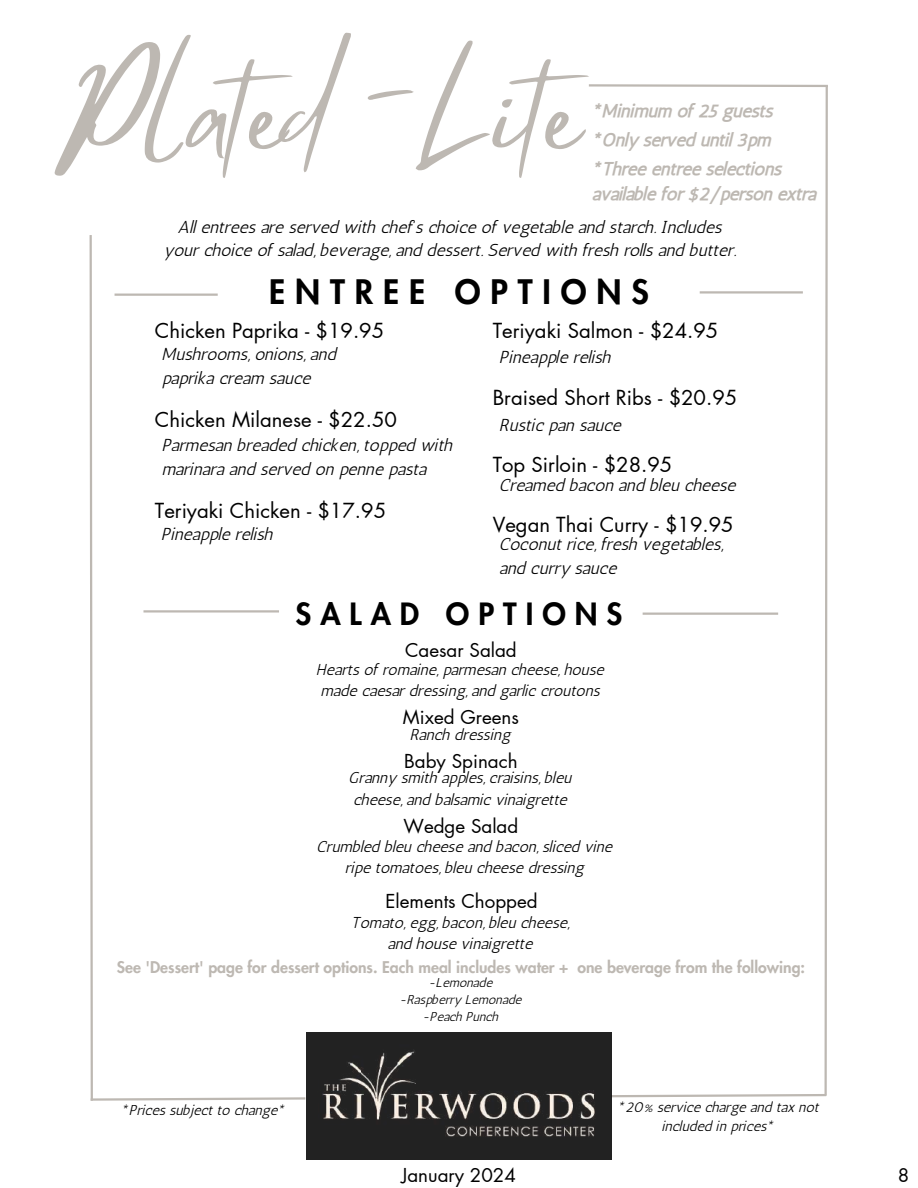
<style>
.page{position:relative;width:918px;height:1188px;background:#fff}
.page>*{position:absolute;margin:0;border:0;box-sizing:border-box;transform-origin:0 0}
.t1{font:113.1px "Mistrully";color:#bdb8b2}
.t2{font:800 33px "Futura LT Pro";letter-spacing:.3em;color:#000}
.t3{font:800 30px "Futura LT Pro";letter-spacing:.3em;color:#000}
.t4{font:20.25px "Futura LT Pro";color:#000}
.t5{font:18.75px "Futura LT Pro";color:#000}
.t6{font:18.6px "Futura LT Pro";color:#000}
.t7{font:18px/24.8px "CA Generated";color:#bdb8b2}
.t8{font:17.25px/23.7px "CA Generated";color:#000}
.t9{font:15.75px/21.3px "CA Generated";color:#000}
.t10{font:800 15.75px "Futura LT Pro";color:#bdb8b2}
.t11{font:14.25px/19.2px "CA Generated";color:#000;text-align:center}
.t12{font:12.75px/17.1px "CA Generated";color:#000;text-align:center}
</style>
<div class="page">
<svg style="left:587px;top:84px;width:241px;height:1014px"></svg>
<img style="left:307px;top:1033px;width:304px;height:127px">
<svg style="left:89px;top:235px;width:219px;height:868px"></svg>
<hr style="left:115px;top:294px;width:103px;height:2px;background:#bdb8b2">
<hr style="left:700px;top:291px;width:103px;height:3px;background:#bdb8b2">
<hr style="left:143px;top:610px;width:136px;height:3px;background:#bdb8b2">
<hr style="left:643px;top:613px;width:135px;height:2px;background:#bdb8b2">
<h1 class="t1" style="left:58px;top:24px;width:550px">Plated -Lite</h1>
<p class="t7" style="left:593px;top:98px;width:182px">*Minimum of 25 guests</p>
<p class="t7" style="left:593px;top:127px;width:180px">*Only served until 3pm</p>
<p class="t7" style="left:593px;top:156px;width:225px">*Three entree selections available for $2/person extra</p>
<p class="t8" style="left:165px;top:215px;width:573px;text-align:center">All entrees are served with chef's choice of vegetable and starch. Includes your choice of salad, beverage, and dessert. Served with fresh rolls and butter.</p>
<h2 class="t2" style="left:269px;top:277px;width:381px">ENTREE OPTIONS</h2>
<p class="t4" style="left:155px;top:322px;width:231px">Chicken Paprika - $19.95</p>
<p class="t8" style="left:163px;top:343px;width:176px">Mushrooms, onions, and paprika cream sauce</p>
<p class="t4" style="left:155px;top:410px;width:244px">Chicken Milanese - $22.50</p>
<p class="t8" style="left:163px;top:434px;width:292px">Parmesan breaded chicken, topped with marinara and served on penne pasta</p>
<p class="t4" style="left:493px;top:322px;width:227px">Teriyaki Salmon - $24.95</p>
<p class="t8" style="left:500px;top:346px;width:113px">Pineapple relish</p>
<p class="t4" style="left:493px;top:388px;width:246px">Braised Short Ribs - $20.95</p>
<p class="t8" style="left:500px;top:413px;width:123px">Rustic pan sauce</p>
<p class="t4" style="left:493px;top:456px;width:181px">Top Sirloin - $28.95</p>
<p class="t8" style="left:500px;top:473px;width:238px">Creamed bacon and bleu cheese</p>
<p class="t4" style="left:155px;top:501px;width:233px">Teriyaki Chicken - $17.95</p>
<p class="t8" style="left:162px;top:522px;width:113px">Pineapple relish</p>
<p class="t4" style="left:493px;top:515px;width:242px">Vegan Thai Curry - $19.95</p>
<p class="t8" style="left:500px;top:533px;width:225px">Coconut rice, fresh vegetables, and curry sauce</p>
<h3 class="t3" style="left:296px;top:600px;width:328px">SALAD OPTIONS</h3>
<p class="t5" style="left:405px;top:642px;width:113px">Caesar Salad</p>
<p class="t9" style="left:317px;top:659px;width:289px">Hearts of romaine, parmesan cheese, house made caesar dressing, and garlic croutons</p>
<p class="t5" style="left:403px;top:709px;width:118px">Mixed Greens</p>
<p class="t9" style="left:411px;top:724px;width:102px">Ranch dressing</p>
<p class="t5" style="left:404px;top:753px;width:115px">Baby Spinach</p>
<p class="t9" style="left:350px;top:767px;width:224px">Granny smith apples, craisins, bleu cheese, and balsamic vinaigrette</p>
<p class="t5" style="left:404px;top:817px;width:116px">Wedge Salad</p>
<p class="t9" style="left:318px;top:836px;width:297px;text-align:center">Crumbled bleu cheese and bacon, sliced vine ripe tomatoes, bleu cheese dressing</p>
<p class="t5" style="left:386px;top:892px;width:154px">Elements Chopped</p>
<p class="t9" style="left:352px;top:912px;width:219px;text-align:center">Tomato, egg, bacon, bleu cheese, and house vinaigrette</p>
<p class="t10" style="left:117px;top:960px;width:690px">See 'Dessert' page for dessert options. Each meal includes water + one beverage from the following:</p>
<p class="t12" style="left:400px;top:974px;width:124px">-Lemonade -Raspberry Lemonade -Peach Punch</p>
<p class="t11" style="left:122px;top:1101px;width:166px">*Prices subject to change*</p>
<p class="t11" style="left:618px;top:1097px;width:203px">*20% service charge and tax not included in prices*</p>
<p class="t5" style="left:402px;top:1167px;width:116px">January 2024</p>
<p class="t6" style="left:898px;top:1167px;width:13px">8</p>
</div>
